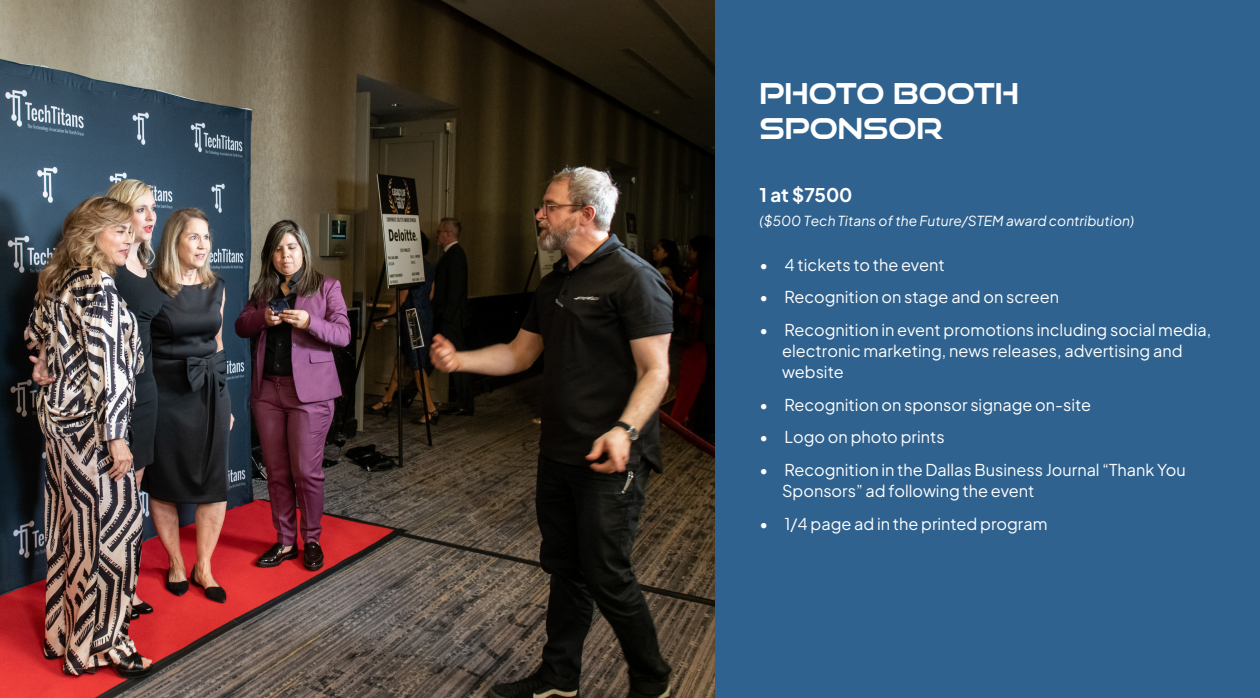
<style>
.page{position:relative;width:1260px;height:698px;background:#fff}
.page>*{position:absolute;margin:0;border:0;box-sizing:border-box;transform-origin:0 0}
.t1{font:700 28.75px/35px "Good Times Rg";color:#fff}
.availability_cost{font:18.75px "Plus Jakarta Sans";letter-spacing:-.005em;color:#fff}
.t2{font:16.25px/21.2px "Plus Jakarta Sans";color:#fff}
.small{font:italic 13.75px "Plus Jakarta Sans";color:#fff}
</style>
<div class="page">
<div style="left:673px;top:0;width:587px;height:698px;background:#2f628e"></div>
<img style="left:0;top:0;width:715px;height:697px">
<p class="t1" style="left:760px;top:75px;width:261px">PHOTO BOOTH<br>SPONSOR</p>
<p class="availability_cost" style="left:760px;top:179px;width:94px">1 at $7500</p>
<p class="small" style="left:760px;top:209px;width:376px">($500 Tech Titans of the Future/STEM award contribution)</p>
<p class="t2" style="left:760px;top:252px;width:187px">• 4 tickets to the event</p>
<p class="t2" style="left:760px;top:285px;width:301px">• Recognition on stage and on screen</p>
<p class="t2" style="left:782px;top:317px;width:431px;text-indent:-22px">• Recognition in event promotions including social media, electronic marketing, news releases, advertising and website</p>
<p class="t2" style="left:760px;top:392px;width:333px">• Recognition on sponsor signage on-site</p>
<p class="t2" style="left:760px;top:425px;width:187px">• Logo on photo prints</p>
<p class="t2" style="left:782px;top:457px;width:405px;text-indent:-22px">• Recognition in the Dallas Business Journal “Thank You<br>Sponsors” ad following the event</p>
<p class="t2" style="left:760px;top:511px;width:289px">• 1/4 page ad in the printed program</p>
</div>
